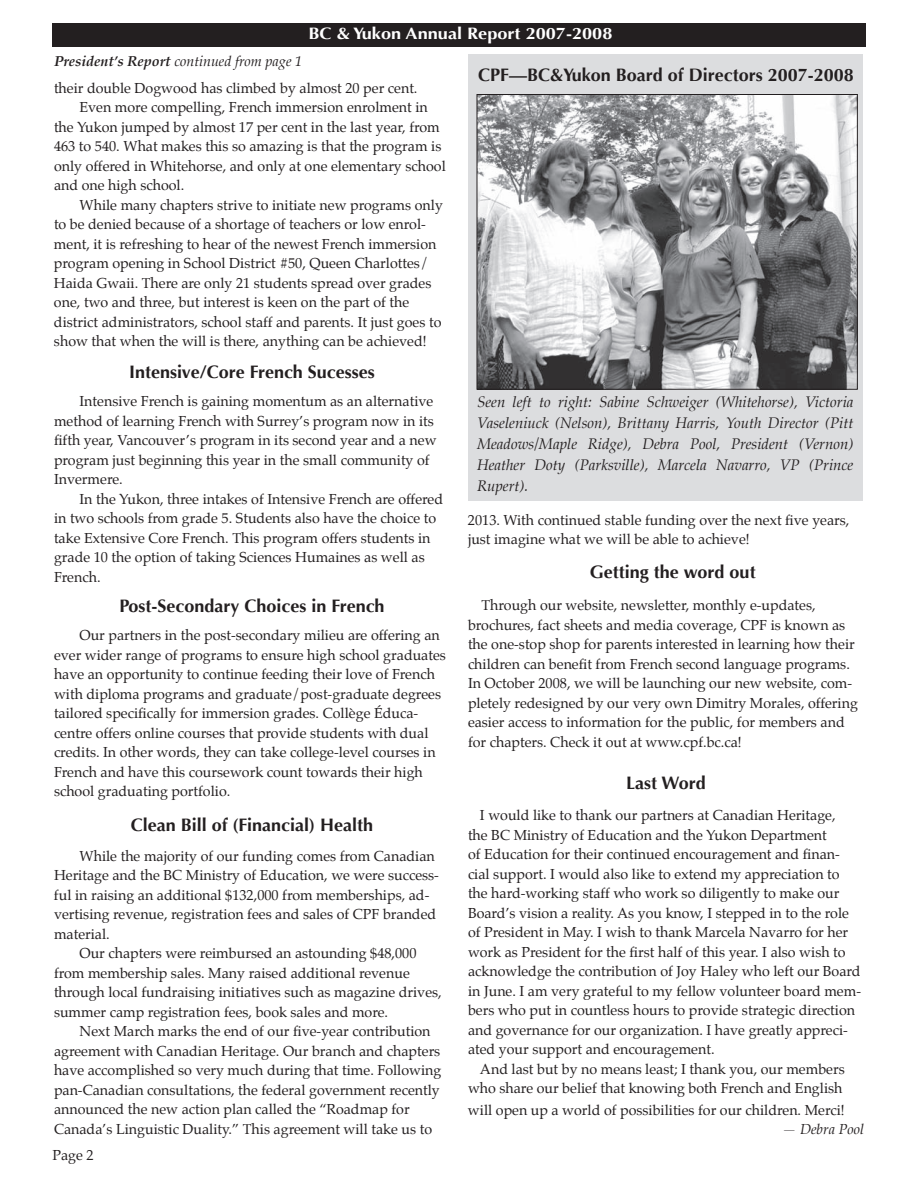
<style>
.page{position:relative;width:918px;height:1188px;background:#fff}
.page>*{position:absolute;margin:0;border:0;box-sizing:border-box;transform-origin:0 0}
.t1{font:700 18px "Optima";color:#231f20}
.t2{font:700 16.5px "Optima";color:#fff;scale:1.1 1}
.t3{font:italic 15px/21px "Palatino";color:#231f20;text-align:justify}
.t4{font:14.25px/19.5px "Palatino";color:#231f20}
.t5{font:italic 14.25px "Palatino";color:#231f20}
.s1{font-weight:700}
</style>
<div class="page">
<div style="left:469px;top:54px;width:394px;height:447px;background:#dcdddf"></div>
<div style="left:52px;top:23px;width:814px;height:23px;background:#231f20"></div>
<img style="left:479px;top:96px;width:377px;height:291px">
<div style="left:477px;top:94px;width:381px;height:295px;border:1px solid #231f20"></div>
<p class="t2" style="left:308px;top:24px;width:278px">BC &amp; Yukon Annual Report 2007-2008</p>
<p class="t5" style="left:54px;top:52px;width:250px"><span class="s1">President’s Report</span> continued from page 1</p>
<p class="t4" style="left:54px;top:79px;width:365px">their double Dogwood has climbed by almost 20 per cent.</p>
<p class="t4" style="left:79px;top:99px;width:350px">Even more compelling, French immersion enrolment in</p>
<p class="t4" style="left:54px;top:118px;width:387px">the Yukon jumped by almost 17 per cent in the last year, from</p>
<p class="t4" style="left:54px;top:138px;width:389px">463 to 540. What makes this so amazing is that the program is</p>
<p class="t4" style="left:54px;top:157px;width:393px">only offered in Whitehorse, and only at one elementary school</p>
<p class="t4" style="left:54px;top:177px;width:132px">and one high school.</p>
<p class="t4" style="left:79px;top:196px;width:365px">While many chapters strive to initiate new programs only</p>
<p class="t4" style="left:54px;top:216px;width:373px">to be denied because of a shortage of teachers or low enrol-</p>
<p class="t4" style="left:54px;top:235px;width:384px">ment, it is refreshing to hear of the newest French immersion</p>
<p class="t4" style="left:54px;top:255px;width:376px">program opening in School District #50, Queen Charlottes/</p>
<p class="t4" style="left:54px;top:274px;width:379px">Haida Gwaii. There are only 21 students spread over grades</p>
<p class="t4" style="left:54px;top:294px;width:357px">one, two and three, but interest is keen on the part of the</p>
<p class="t4" style="left:54px;top:313px;width:389px">district administrators, school staff and parents. It just goes to</p>
<p class="t4" style="left:54px;top:333px;width:374px">show that when the will is there, anything can be achieved!</p>
<p class="t1" style="left:129px;top:361px;width:247px">Intensive/Core French Sucesses</p>
<p class="t4" style="left:54px;top:393px;width:384px;text-indent:25px">Intensive French is gaining momentum as an alternative method of learning French with Surrey’s program now in its fifth year, Vancouver’s program in its second year and a new program just beginning this year in the small community of Invermere.</p>
<p class="t4" style="left:54px;top:491px;width:391px;text-indent:25px">In the Yukon, three intakes of Intensive French are offered in two schools from grade 5. Students also have the choice to take Extensive Core French. This program offers students in grade 10 the option of taking Sciences Humaines as well as French.</p>
<p class="t1" style="left:119px;top:595px;width:267px">Post-Secondary Choices in French</p>
<p class="t4" style="left:54px;top:627px;width:393px;text-indent:25px">Our partners in the post-secondary milieu are offering an ever wider range of programs to ensure high school graduates have an opportunity to continue feeding their love of French with diploma programs and graduate/post-graduate degrees tailored specifically for immersion grades. Collège Éduca&shy;centre offers online courses that provide students with dual credits. In other words, they can take college-level courses in French and have this coursework count towards their high school graduating portfolio.</p>
<p class="t1" style="left:131px;top:814px;width:244px">Clean Bill of (Financial) Health</p>
<p class="t4" style="left:79px;top:847px;width:357px">While the majority of our funding comes from Canadian</p>
<p class="t4" style="left:54px;top:867px;width:387px">Heritage and the BC Ministry of Education, we were success-</p>
<p class="t4" style="left:54px;top:886px;width:377px">ful in raising an additional $132,000 from memberships, ad-</p>
<p class="t4" style="left:54px;top:906px;width:384px">vertising revenue, registration fees and sales of CPF branded</p>
<p class="t4" style="left:54px;top:925px;width:57px">material.</p>
<p class="t4" style="left:79px;top:945px;width:339px">Our chapters were reimbursed an astounding $48,000</p>
<p class="t4" style="left:54px;top:964px;width:357px">from membership sales. Many raised additional revenue</p>
<p class="t4" style="left:54px;top:984px;width:389px">through local fundraising initiatives such as magazine drives,</p>
<p class="t4" style="left:54px;top:1003px;width:336px">summer camp registration fees, book sales and more.</p>
<p class="t4" style="left:79px;top:1023px;width:353px">Next March marks the end of our five-year contribution</p>
<p class="t4" style="left:54px;top:1042px;width:388px">agreement with Canadian Heritage. Our branch and chapters</p>
<p class="t4" style="left:54px;top:1062px;width:389px">have accomplished so very much during that time. Following</p>
<p class="t4" style="left:54px;top:1081px;width:387px">pan-Canadian consultations, the federal government recently</p>
<p class="t4" style="left:54px;top:1101px;width:357px">announced the new action plan called the “Roadmap for</p>
<p class="t4" style="left:54px;top:1120px;width:380px">Canada’s Linguistic Duality.” This agreement will take us to</p>
<p class="t4" style="left:52px;top:1147px;width:43px">Page 2</p>
<p class="t1" style="left:478px;top:64px;width:377px">CPF—BC&amp;Yukon Board of Directors 2007-2008</p>
<p class="t3" style="left:477px;top:393px;width:378px">Seen left to right: Sabine Schweiger (Whitehorse), Victoria Vaseleniuck (Nelson), Brittany Harris, Youth Director (Pitt Meadows/Maple Ridge), Debra Pool, President (Vernon)<br>Heather Doty (Parksville), Marcela Navarro, VP (Prince Rupert).</p>
<p class="t4" style="left:468px;top:511px;width:383px">2013. With continued stable funding over the next five years, just imagine what we will be able to achieve!</p>
<p class="t1" style="left:590px;top:561px;width:167px">Getting the word out</p>
<p class="t4" style="left:468px;top:597px;width:391px;text-indent:13px">Through our website, newsletter, monthly e-updates, brochures, fact sheets and media coverage, CPF is known as the one-stop shop for parents interested in learning how their children can benefit from French second language programs.<br>In October 2008, we will be launching our new website, com&shy;pletely redesigned by our very own Dimitry Morales, offering easier access to information for the public, for members and for chapters. Check it out at www.cpf.bc.ca!</p>
<p class="t1" style="left:626px;top:772px;width:81px">Last Word</p>
<p class="t4" style="left:468px;top:807px;width:395px;text-indent:12px">I would like to thank our partners at Canadian Heritage,<br>the BC Ministry of Education and the Yukon Department<br>of Education for their continued encouragement and finan&shy;cial support. I would also like to extend my appreciation to the hard-working staff who work so diligently to make our Board’s vision a reality. As you know, I stepped in to the role of President in May. I wish to thank Marcela Navarro for her work as President for the first half of this year. I also wish to acknowledge the contribution of Joy Haley who left our Board in June. I am very grateful to my fellow volunteer board mem&shy;bers who put in countless hours to provide strategic direction and governance for our organization. I have greatly appreci&shy;ated your support and encouragement.</p>
<p class="t4" style="left:468px;top:1060px;width:378px;text-align:right">And last but by no means least; I thank you, our members who share our belief that knowing both French and English</p>
<p class="t4" style="left:468px;top:1101px;width:378px">will open up a world of possibilities for our children. Merci!</p>
<p class="t5" style="left:782px;top:1121px;width:83px">— Debra Pool</p>
</div>
